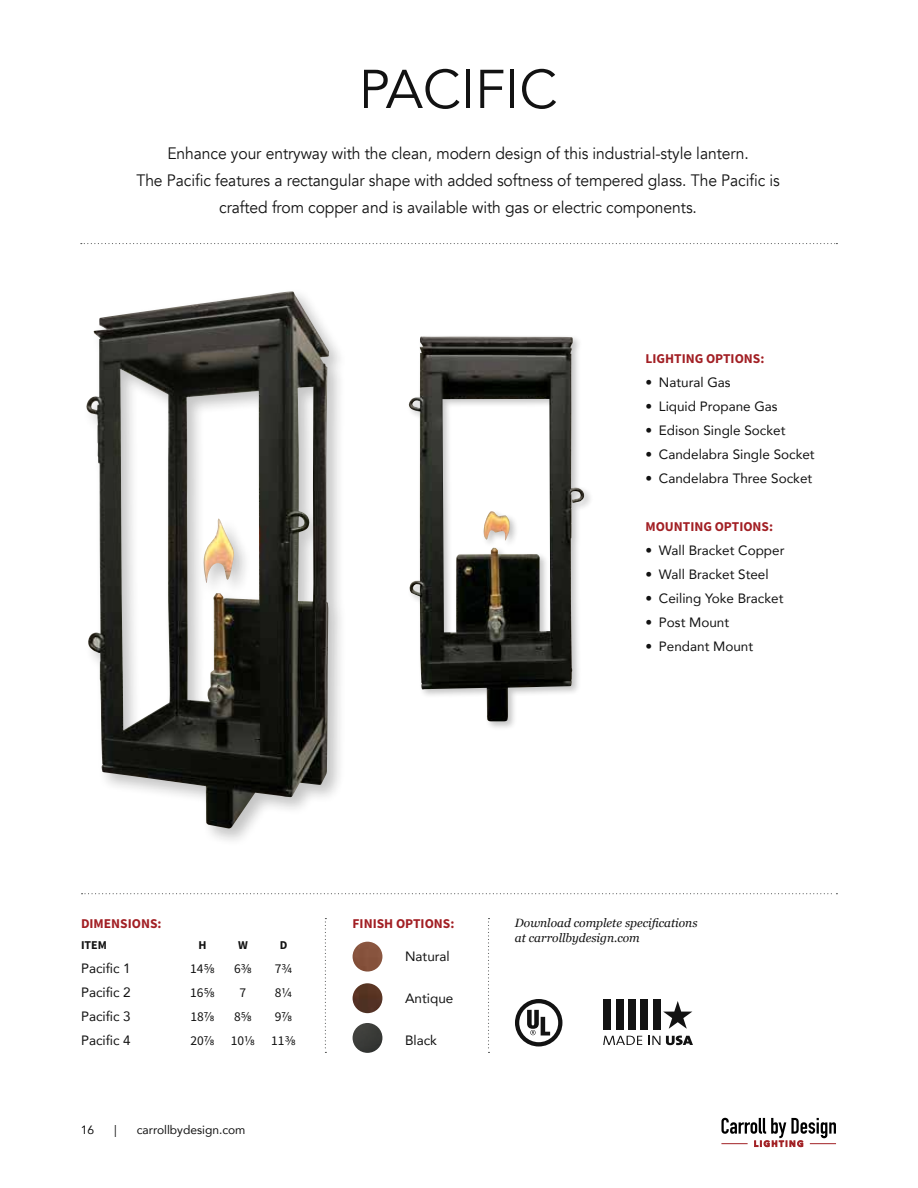
<style>
.page{position:relative;width:918px;height:1188px;background:#fff}
.page>*{position:absolute;margin:0;border:0;box-sizing:border-box;transform-origin:0 0}
.t1{font:54px "Avenir";color:#121212}
.t2{font:16.5px/27px "Avenir";letter-spacing:-.005em;color:#121212;text-align:center;scale:.95 1}
.t3{font:13.5px "Avenir";color:#121212}
.t4{font:13.5px "Source Sans Variable";color:#a21f24}
.t5{font:13.5px "Source Sans Variable";color:#121212}
.t6{font:italic 12px/15px "Georgia";color:#121212}
.t7{font:12px "Avenir";color:#121212}
.t8{font:12px "Source Sans Variable";color:#121212}
</style>
<div class="page">
<svg style="left:721px;top:1118px;width:115px;height:29px"></svg>
<svg style="left:81px;top:243px;width:756px;height:1px"></svg>
<div style="left:407px;top:334px;width:187px;height:397px;background:#121212;opacity:.25"></div>
<img style="left:407px;top:337px;width:179px;height:385px">
<div style="left:82px;top:288px;width:266px;height:559px;background:#121212;opacity:.25"></div>
<img style="left:84px;top:291px;width:245px;height:538px">
<svg style="left:82px;top:893px;width:755px;height:1px"></svg>
<svg style="left:325px;top:918px;width:1px;height:135px"></svg>
<img style="left:353px;top:1023px;width:29px;height:30px;border-radius:15px">
<img style="left:353px;top:942px;width:29px;height:30px;border-radius:15px">
<img style="left:353px;top:983px;width:29px;height:30px;border-radius:15px">
<svg style="left:515px;top:999px;width:47px;height:47px"></svg>
<svg style="left:663px;top:1001px;width:29px;height:28px"></svg>
<svg style="left:603px;top:1036px;width:39px;height:9px"></svg>
<svg style="left:648px;top:1036px;width:12px;height:9px"></svg>
<svg style="left:666px;top:1036px;width:27px;height:9px"></svg>
<div style="left:653px;top:999px;width:7px;height:31px;background:#121212"></div>
<div style="left:641px;top:999px;width:7px;height:31px;background:#121212"></div>
<div style="left:628px;top:999px;width:8px;height:31px;background:#121212"></div>
<div style="left:616px;top:999px;width:7px;height:31px;background:#121212"></div>
<div style="left:604px;top:999px;width:7px;height:31px;background:#121212"></div>
<svg style="left:488px;top:918px;width:2px;height:135px"></svg>
<h1 class="t1" style="left:359px;top:57px;width:200px">PACIFIC</h1>
<p class="t2" style="left:136px;top:140px;width:679px">Enhance your entryway with the clean, modern design of this industrial-style lantern.<br>The Pacific features a rectangular shape with added softness of tempered glass. The Pacific is crafted from copper and is available with gas or electric components.</p>
<p class="t4" style="left:645px;top:351px;width:121px">LIGHTING OPTIONS:</p>
<p class="t3" style="left:645px;top:372px;width:87px">• Natural Gas</p>
<p class="t3" style="left:645px;top:396px;width:134px">• Liquid Propane Gas</p>
<p class="t3" style="left:645px;top:420px;width:142px">• Edison Single Socket</p>
<p class="t3" style="left:645px;top:444px;width:171px">• Candelabra Single Socket</p>
<p class="t3" style="left:645px;top:468px;width:168px">• Candelabra Three Socket</p>
<p class="t4" style="left:645px;top:519px;width:129px">MOUNTING OPTIONS:</p>
<p class="t3" style="left:645px;top:540px;width:141px">• Wall Bracket Copper</p>
<p class="t3" style="left:645px;top:564px;width:125px">• Wall Bracket Steel</p>
<p class="t3" style="left:645px;top:588px;width:140px">• Ceiling Yoke Bracket</p>
<p class="t3" style="left:645px;top:612px;width:85px">• Post Mount</p>
<p class="t3" style="left:645px;top:636px;width:109px">• Pendant Mount</p>
<p class="t4" style="left:81px;top:915px;width:82px">DIMENSIONS:</p>
<p class="t8" style="left:81px;top:938px;width:28px">ITEM</p>
<p class="t8" style="left:198px;top:938px;width:10px">H</p>
<p class="t8" style="left:238px;top:938px;width:11px">W</p>
<p class="t8" style="left:280px;top:938px;width:9px">D</p>
<p class="t3" style="left:81px;top:958px;width:51px">Pacific 1</p>
<p class="t5" style="left:190px;top:960px;width:26px">14⅝</p>
<p class="t5" style="left:234px;top:960px;width:19px">6⅜</p>
<p class="t5" style="left:275px;top:960px;width:19px">7¾</p>
<p class="t3" style="left:81px;top:982px;width:51px">Pacific 2</p>
<p class="t5" style="left:190px;top:984px;width:26px">16⅝</p>
<p class="t5" style="left:240px;top:984px;width:8px">7</p>
<p class="t5" style="left:275px;top:984px;width:19px">8¼</p>
<p class="t3" style="left:81px;top:1006px;width:51px">Pacific 3</p>
<p class="t5" style="left:190px;top:1008px;width:26px">18⅞</p>
<p class="t5" style="left:234px;top:1008px;width:19px">8⅝</p>
<p class="t5" style="left:275px;top:1008px;width:19px">9⅞</p>
<p class="t3" style="left:81px;top:1030px;width:51px">Pacific 4</p>
<p class="t5" style="left:190px;top:1032px;width:107px">20⅞ 10⅛ 11⅜</p>
<p class="t7" style="left:81px;top:1120px;width:15px">16</p>
<p class="t7" style="left:114px;top:1120px;width:4px">|</p>
<p class="t7" style="left:137px;top:1120px;width:110px">carrollbydesign.com</p>
<p class="t4" style="left:353px;top:915px;width:103px">FINISH OPTIONS:</p>
<p class="t3" style="left:405px;top:946px;width:46px">Natural</p>
<p class="t3" style="left:405px;top:988px;width:50px">Antique</p>
<p class="t3" style="left:405px;top:1030px;width:34px">Black</p>
<p class="t6" style="left:515px;top:915px;width:184px">Download complete specifications at carrollbydesign.com</p>
</div>
